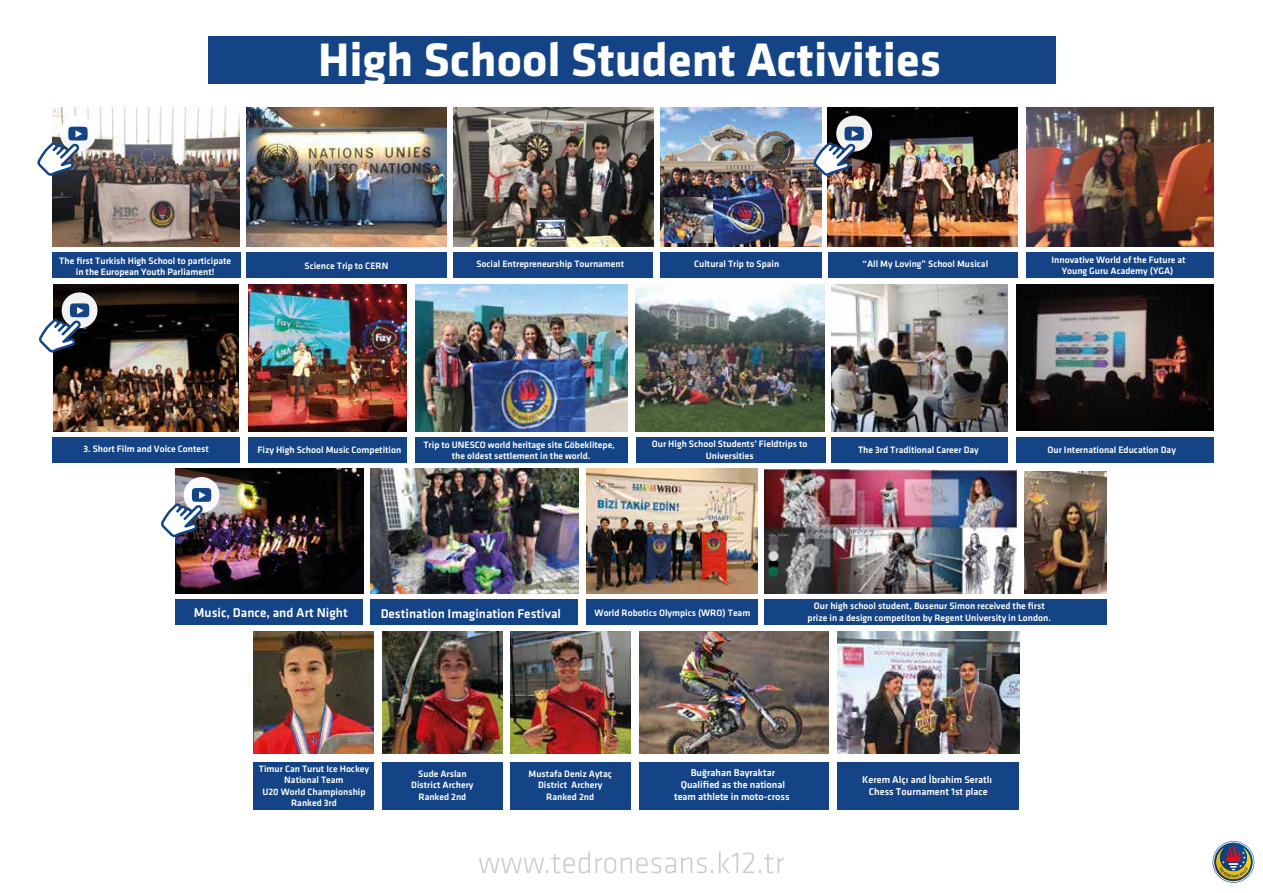
<style>
.page{position:relative;width:1263px;height:893px;background:#fff}
.page>*{position:absolute;margin:0;border:0;box-sizing:border-box;transform-origin:0 0}
.t1{font:700 48.75px "Klavika";color:#fff}
.t2{font:500 13.2px "Klavika";color:#fff}
.t3{font:500 10.2px/12.3px "Klavika";color:#fff;text-align:center}
.t4{font:500 9.6px/11.6px "Klavika";color:#fff;text-align:center}
</style>
<div class="page">
<svg style="left:479px;top:851px;width:234px;height:22px"></svg>
<svg style="left:719px;top:851px;width:65px;height:22px"></svg>
<svg style="left:1212px;top:841px;width:42px;height:42px"></svg>
<div style="left:208px;top:36px;width:847px;height:48px;background:#144485"></div>
<div style="left:52px;top:253px;width:188px;height:25px;background:#144485"></div>
<div style="left:660px;top:252px;width:162px;height:25px;background:#144485"></div>
<div style="left:453px;top:252px;width:200px;height:25px;background:#144485"></div>
<div style="left:52px;top:437px;width:188px;height:25px;background:#144485"></div>
<div style="left:246px;top:253px;width:201px;height:25px;background:#144485"></div>
<img style="left:660px;top:107px;width:162px;height:140px">
<img style="left:664px;top:197px;width:48px;height:45px">
<img style="left:52px;top:107px;width:187px;height:140px">
<img style="left:246px;top:107px;width:201px;height:140px">
<img style="left:453px;top:107px;width:200px;height:140px">
<div style="left:1026px;top:252px;width:187px;height:25px;background:#144485"></div>
<img style="left:54px;top:284px;width:185px;height:147px">
<img style="left:1026px;top:107px;width:187px;height:140px">
<div style="left:828px;top:252px;width:189px;height:25px;background:#144485"></div>
<div style="left:415px;top:437px;width:212px;height:25px;background:#144485"></div>
<div style="left:831px;top:437px;width:177px;height:25px;background:#144485"></div>
<div style="left:248px;top:437px;width:159px;height:25px;background:#144485"></div>
<div style="left:636px;top:437px;width:189px;height:25px;background:#144485"></div>
<img style="left:828px;top:107px;width:189px;height:140px">
<img style="left:415px;top:284px;width:212px;height:147px">
<img style="left:248px;top:284px;width:159px;height:147px">
<img style="left:636px;top:284px;width:188px;height:147px">
<img style="left:831px;top:284px;width:177px;height:147px">
<div style="left:1016px;top:437px;width:197px;height:25px;background:#144485"></div>
<img style="left:1016px;top:284px;width:197px;height:146px">
<div style="left:175px;top:600px;width:188px;height:25px;background:#144485"></div>
<div style="left:370px;top:600px;width:208px;height:25px;background:#144485"></div>
<div style="left:586px;top:600px;width:172px;height:25px;background:#144485"></div>
<div style="left:764px;top:600px;width:342px;height:25px;background:#144485"></div>
<img style="left:586px;top:468px;width:172px;height:126px">
<img style="left:370px;top:468px;width:208px;height:126px">
<img style="left:175px;top:468px;width:188px;height:126px">
<img style="left:764px;top:469px;width:252px;height:125px">
<img style="left:1025px;top:471px;width:82px;height:122px">
<div style="left:639px;top:762px;width:190px;height:48px;background:#144485"></div>
<div style="left:837px;top:762px;width:182px;height:48px;background:#144485"></div>
<div style="left:253px;top:762px;width:121px;height:48px;background:#144485"></div>
<div style="left:382px;top:762px;width:120px;height:48px;background:#144485"></div>
<div style="left:510px;top:762px;width:120px;height:48px;background:#144485"></div>
<img style="left:253px;top:632px;width:121px;height:121px">
<img style="left:382px;top:632px;width:120px;height:121px">
<img style="left:510px;top:632px;width:120px;height:121px">
<img style="left:639px;top:632px;width:190px;height:121px">
<img style="left:837px;top:632px;width:182px;height:121px">
<svg style="left:62px;top:292px;width:36px;height:36px"></svg>
<svg style="left:39px;top:303px;width:50px;height:49px"></svg>
<div style="left:60px;top:116px;width:36px;height:35px;background:#fff;border-radius:50%"></div>
<svg style="left:37px;top:127px;width:51px;height:49px"></svg>
<div style="left:184px;top:477px;width:35px;height:36px;background:#fff;border-radius:50%"></div>
<svg style="left:161px;top:488px;width:50px;height:49px"></svg>
<svg style="left:836px;top:116px;width:36px;height:35px"></svg>
<svg style="left:813px;top:127px;width:51px;height:49px"></svg>
<h1 class="t1" style="left:318px;top:33px;width:624px">High School Student Activities</h1>
<p class="t4" style="left:59px;top:255px;width:173px">The first Turkish High School to participate in the European Youth Parliament!</p>
<p class="t4" style="left:305px;top:260px;width:85px">Science Trip to CERN</p>
<p class="t4" style="left:476px;top:258px;width:149px">Social Entrepreneurship Tournament</p>
<p class="t4" style="left:694px;top:258px;width:87px">Cultural Trip to Spain</p>
<p class="t4" style="left:862px;top:258px;width:127px">“All My Loving” School Musical</p>
<p class="t4" style="left:1051px;top:254px;width:136px">Innovative World of the Future at<br>Young Guru Academy (YGA)</p>
<p class="t4" style="left:83px;top:443px;width:127px">3. Short Film and Voice Contest</p>
<p class="t4" style="left:257px;top:445px;width:145px">Fizy High School Music Competition</p>
<p class="t4" style="left:652px;top:438px;width:157px">Our High School Students’ Fieldtrips to<br>Universities</p>
<p class="t4" style="left:858px;top:444px;width:122px">The 3rd Traditional Career Day</p>
<p class="t4" style="left:1047px;top:444px;width:130px">Our International Education Day</p>
<p class="t4" style="left:423px;top:439px;width:193px">Trip to UNESCO world heritage site Göbeklitepe, the oldest settlement in the world.</p>
<h2 class="t2" style="left:194px;top:605px;width:155px">Music, Dance, and Art Night</h2>
<h2 class="t2" style="left:381px;top:606px;width:182px">Destination Imagination Festival</h2>
<p class="t4" style="left:595px;top:608px;width:157px">World Robotics Olympics (WRO) Team</p>
<p class="t4" style="left:808px;top:600px;width:245px">Our high school student, Busenur Simon received the first prize in a design competiton by Regent University in London.</p>
<p class="t4" style="left:259px;top:763px;width:112px">Timur Can Turut Ice Hockey<br>National Team<br>U20 World Championship<br>Ranked 3rd</p>
<p class="t4" style="left:411px;top:768px;width:64px">Sude Arslan<br>District Archery<br>Ranked 2nd</p>
<p class="t4" style="left:529px;top:768px;width:85px">Mustafa Deniz Aytaç<br>District Archery<br>Ranked 2nd</p>
<p class="t3" style="left:674px;top:766px;width:117px">Buğrahan Bayraktar<br>Qualified as the national team athlete in moto-cross</p>
<p class="t3" style="left:862px;top:773px;width:131px">Kerem Alçı and İbrahim Seratlı<br>Chess Tournament 1st place</p>
</div>
